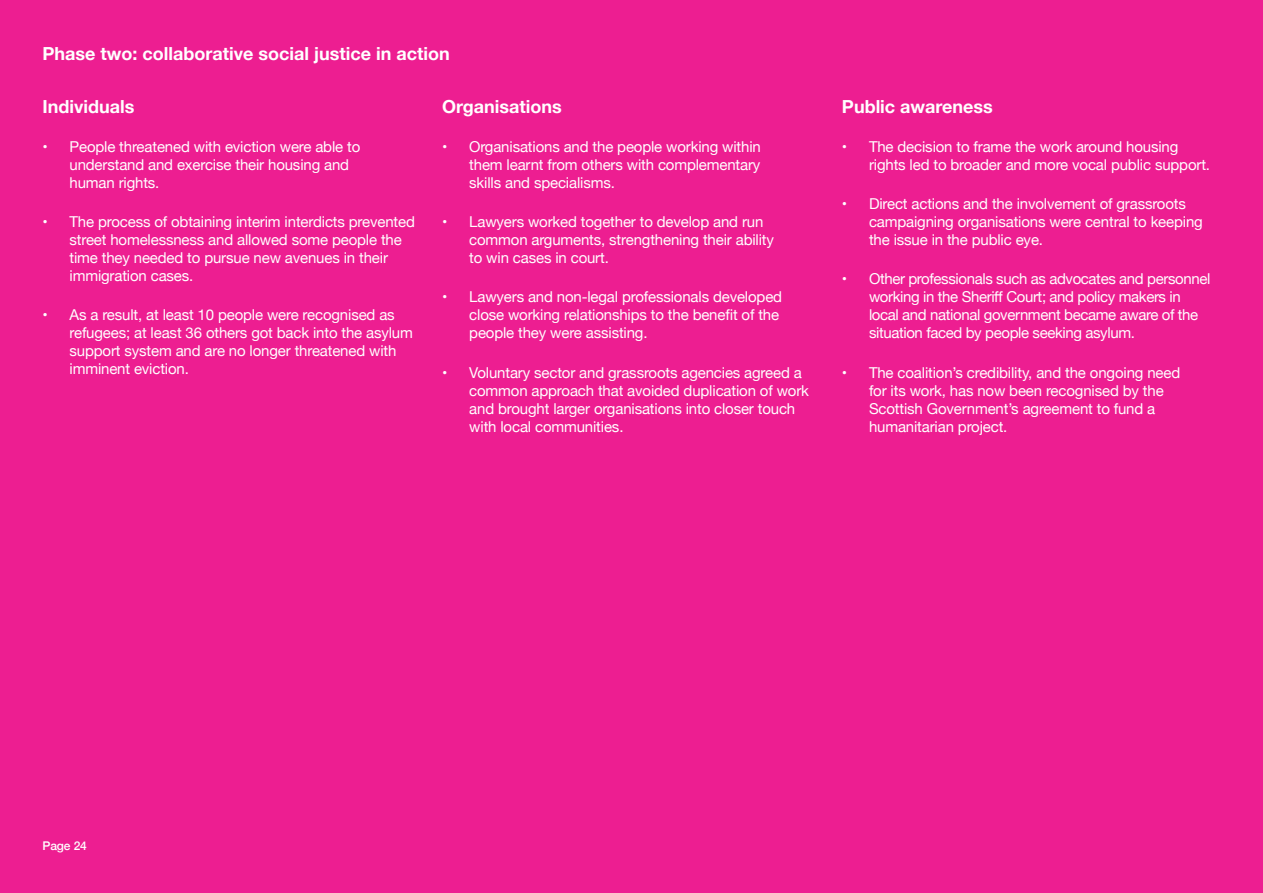
<style>
.page{position:relative;width:1263px;height:893px;background:#ed1e91}
.page>*{position:absolute;margin:0;border:0;box-sizing:border-box;transform-origin:0 0}
.t1{font:700 18px "Helvetica Neue";color:#fff}
.t2{font:15px/18px "Helvetica Neue";letter-spacing:-.01em;color:#fff}
.t3{font:500 12px "Helvetica Neue";letter-spacing:-.01em;color:#fff}
</style>
<div class="page">
<p class="t1" style="left:43px;top:40px;width:409px">Phase two: collaborative social justice in action</p>
<p class="t1" style="left:43px;top:92px;width:93px">Individuals</p>
<p class="t2" style="left:70px;top:138px;width:292px;text-indent:-27px">• People threatened with eviction were able to understand and exercise their housing and human rights.</p>
<p class="t2" style="left:70px;top:214px;width:347px;text-indent:-27px">• The process of obtaining interim interdicts prevented street homelessness and allowed some people the time they needed to pursue new avenues in their immigration cases.</p>
<p class="t2" style="left:70px;top:307px;width:345px;text-indent:-27px">• As a result, at least 10 people were recognised as refugees; at least 36 others got back into the asylum support system and are no longer threatened with imminent eviction.</p>
<p class="t1" style="left:442px;top:92px;width:121px">Organisations</p>
<p class="t2" style="left:469px;top:138px;width:293px;text-align:justify;text-indent:-27px">• Organisations and the people working within them learnt from others with complementary skills and specialisms.</p>
<p class="t2" style="left:469px;top:214px;width:306px;text-indent:-27px">• Lawyers worked together to develop and run common arguments, strengthening their ability to win cases in court.</p>
<p class="t2" style="left:469px;top:289px;width:314px;text-indent:-27px">• Lawyers and non-legal professionals developed close working relationships to the benefit of the people they were assisting.</p>
<p class="t2" style="left:469px;top:364px;width:341px;text-indent:-27px">• Voluntary sector and grassroots agencies agreed a common approach that avoided duplication of work and brought larger organisations into closer touch with local communities.</p>
<p class="t1" style="left:842px;top:92px;width:152px">Public awareness</p>
<p class="t2" style="left:869px;top:138px;width:343px;text-indent:-27px">• The decision to frame the work around housing rights led to broader and more vocal public support.</p>
<p class="t2" style="left:869px;top:196px;width:335px;text-indent:-27px">• Direct actions and the involvement of grassroots campaigning organisations were central to keeping the issue in the public eye.</p>
<p class="t2" style="left:869px;top:271px;width:343px;text-indent:-27px">• Other professionals such as advocates and personnel working in the Sheriff Court; and policy makers in local and national government became aware of the situation faced by people seeking asylum.</p>
<p class="t2" style="left:869px;top:364px;width:313px;text-indent:-27px">• The coalition’s credibility, and the ongoing need for its work, has now been recognised by the Scottish Government’s agreement to fund a humanitarian project.</p>
<p class="t3" style="left:43px;top:836px;width:46px">Page 24</p>
</div>
